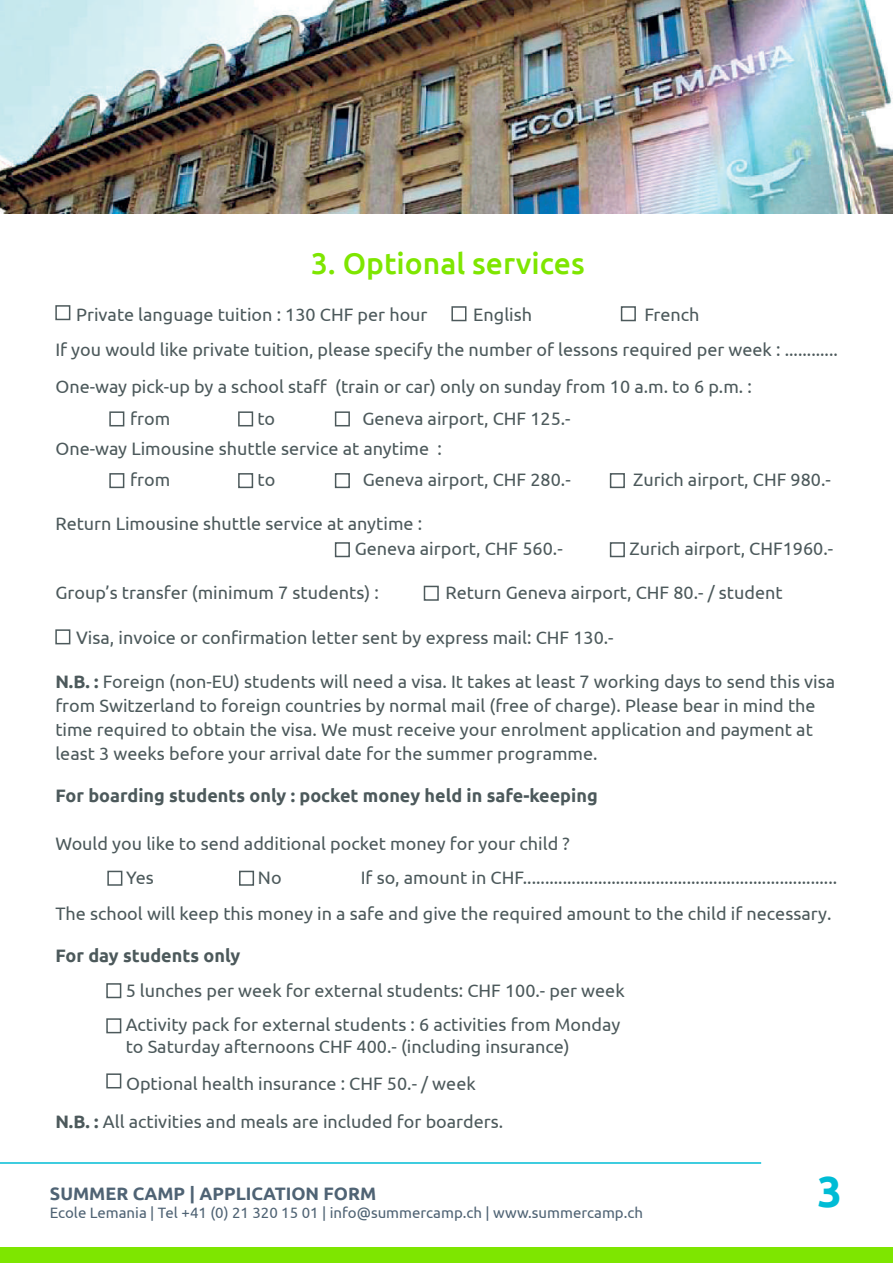
<style>
.page{position:relative;width:893px;height:1263px;background:#fff}
.page>*{position:absolute;margin:0;border:0;box-sizing:border-box;transform-origin:0 0}
.t1{font:700 43.5px "Ubuntu";color:#00bcd5}
.t2{font:500 30px "Ubuntu";color:#7ee600}
.t3{font:18px/24px "Ubuntu";color:#4c595b}
.t4{font:700 18px "Ubuntu";color:#4c595b}
.t5{font:700 18px "Ubuntu";color:#4f6374}
.t6{font:15px "Ubuntu";color:#4f6374}
.s1{font-weight:700}
</style>
<div class="page">
<img style="left:0;top:0;width:893px;height:214px">
<div style="left:0;top:1247px;width:893px;height:16px;background:#7ee600"></div>
<div style="left:109px;top:473px;width:15px;height:15px;border:2px solid #4c595b"></div>
<div style="left:238px;top:473px;width:15px;height:15px;border:2px solid #4c595b"></div>
<div style="left:335px;top:473px;width:15px;height:15px;border:2px solid #4c595b"></div>
<div style="left:335px;top:542px;width:15px;height:15px;border:2px solid #4c595b"></div>
<div style="left:610px;top:473px;width:15px;height:15px;border:2px solid #4c595b"></div>
<div style="left:610px;top:542px;width:15px;height:15px;border:2px solid #4c595b"></div>
<div style="left:107px;top:871px;width:15px;height:15px;border:2px solid #4c595b"></div>
<div style="left:239px;top:871px;width:15px;height:15px;border:2px solid #4c595b"></div>
<div style="left:106px;top:983px;width:15px;height:15px;border:2px solid #4c595b"></div>
<div style="left:106px;top:1018px;width:15px;height:15px;border:2px solid #4c595b"></div>
<div style="left:106px;top:1073px;width:15px;height:15px;border:2px solid #4c595b"></div>
<div style="left:55px;top:305px;width:15px;height:15px;border:2px solid #4c595b"></div>
<div style="left:55px;top:629px;width:15px;height:15px;border:2px solid #4c595b"></div>
<hr style="left:0;top:1162px;width:761px;height:2px;background:#00bcd5">
<div style="left:621px;top:306px;width:15px;height:15px;border:2px solid #4c595b"></div>
<div style="left:451px;top:306px;width:15px;height:15px;border:2px solid #4c595b"></div>
<div style="left:109px;top:411px;width:15px;height:15px;border:2px solid #4c595b"></div>
<div style="left:238px;top:411px;width:15px;height:15px;border:2px solid #4c595b"></div>
<div style="left:335px;top:411px;width:15px;height:15px;border:2px solid #4c595b"></div>
<div style="left:424px;top:586px;width:15px;height:15px;border:2px solid #4c595b"></div>
<h2 class="t2" style="left:311px;top:245px;width:276px">3. Optional services</h2>
<p class="t3" style="left:55px;top:297px;width:784px;line-height:34.5px;text-indent:589px">French<br>If you would like private tuition, please specify the number of lessons required per week : ............</p>
<p class="t3" style="left:130px;top:371px;width:623px;line-height:31.5px;text-indent:-75px">One-way pick-up by a school staff (train or car) only on sunday from 10 a.m. to 6 p.m. : from</p>
<p class="t3" style="left:76px;top:302px;width:353px">Private language tuition : 130 CHF per hour</p>
<p class="t3" style="left:473px;top:302px;width:60px">English</p>
<p class="t3" style="left:258px;top:406px;width:19px">to</p>
<p class="t3" style="left:362px;top:406px;width:210px">Geneva airport, CHF 125.-</p>
<p class="t3" style="left:55px;top:436px;width:388px">One-way Limousine shuttle service at anytime :</p>
<p class="t3" style="left:130px;top:467px;width:42px">from</p>
<p class="t3" style="left:258px;top:467px;width:19px">to</p>
<p class="t3" style="left:363px;top:467px;width:209px">Geneva airport, CHF 280.-</p>
<p class="t3" style="left:633px;top:467px;width:199px">Zurich airport, CHF 980.-</p>
<p class="t3" style="left:355px;top:510px;width:209px;line-height:25.5px;text-indent:-299px">Return Limousine shuttle service at anytime :<br>Geneva airport, CHF 560.-</p>
<p class="t3" style="left:629px;top:536px;width:205px">Zurich airport, CHF1960.-</p>
<p class="t3" style="left:55px;top:580px;width:325px">Group’s transfer (minimum 7 students) :</p>
<p class="t3" style="left:445px;top:580px;width:339px">Return Geneva airport, CHF 80.- / student</p>
<p class="t3" style="left:76px;top:625px;width:539px">Visa, invoice or confirmation letter sent by express mail: CHF 130.-</p>
<p class="t3" style="left:55px;top:669px;width:781px"><span class="s1">N.B. :</span> Foreign (non-EU) students will need a visa. It takes at least 7 working days to send this visa from Switzerland to foreign countries by normal mail (free of charge). Please bear in mind the time required to obtain the visa. We must receive your enrolment application and payment at least 3 weeks before your arrival date for the summer programme.</p>
<p class="t4" style="left:55px;top:784px;width:544px">For boarding students only : pocket money held in safe-keeping</p>
<p class="t3" style="left:126px;top:825px;width:445px;line-height:34.2px;text-indent:-71px">Would you like to send additional pocket money for your child ?<br>Yes</p>
<p class="t3" style="left:55px;top:859px;width:783px;line-height:36px;text-indent:305px">If so, amount in CHF.......................................................................<br>The school will keep this money in a safe and give the required amount to the child if necessary.</p>
<p class="t4" style="left:55px;top:944px;width:186px">For day students only</p>
<p class="t3" style="left:126px;top:972px;width:501px;line-height:34.5px">5 lunches per week for external students: CHF 100.- per week<br>Activity pack for external students : 6 activities from Monday</p>
<p class="t3" style="left:126px;top:1034px;width:445px">to Saturday afternoons CHF 400.- (including insurance)</p>
<p class="t3" style="left:126px;top:1071px;width:351px">Optional health insurance : CHF 50.- / week</p>
<p class="t3" style="left:55px;top:1109px;width:449px"><span class="s1">N.B. :</span> All activities and meals are included for boarders.</p>
<p class="t3" style="left:258px;top:865px;width:25px">No</p>
<p class="t5" style="left:50px;top:1182px;width:328px">SUMMER CAMP | APPLICATION FORM</p>
<p class="t6" style="left:50px;top:1203px;width:594px">Ecole Lemania | Tel +41 (0) 21 320 15 01 | info@summercamp.ch | www.summercamp.ch</p>
<h1 class="t1" style="left:817px;top:1165px;width:26px">3</h1>
</div>
